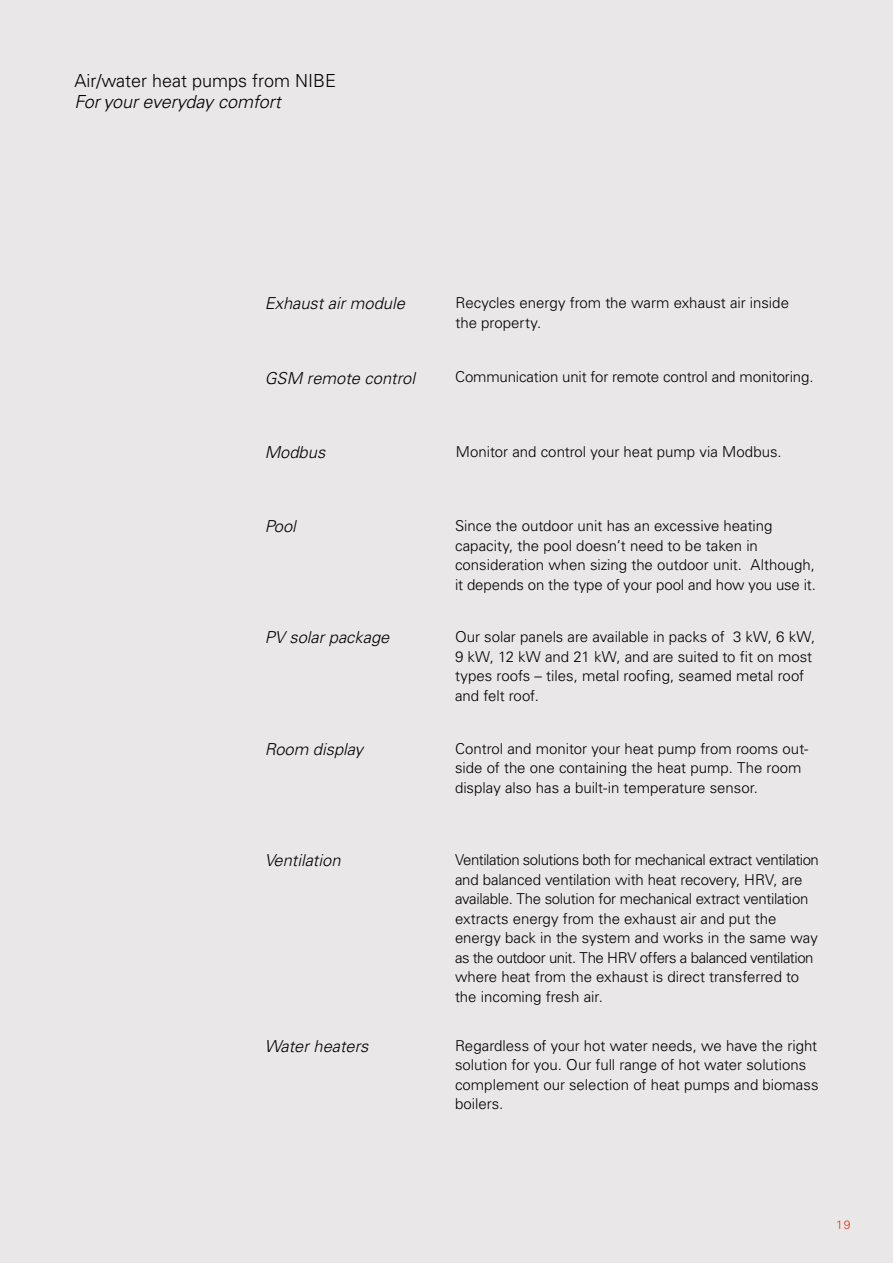
<style>
.page{position:relative;width:893px;height:1263px;background:#e9e7e7}
.page>*{position:absolute;margin:0;border:0;box-sizing:border-box;transform-origin:0 0}
.t1{font:300 18px "Univers LT Pro 45";color:#000}
.t2{font:italic 300 18px "Univers LT Pro 45";color:#000}
.t3{font:italic 300 16.5px "Univers LT Pro 45";color:#000}
.t4{font:300 15px/19.5px "Univers LT Pro 45";color:#000}
.t5{font:300 12px "Univers LT Pro 45";color:#e53012}
</style>
<div class="page">
<p class="t1" style="left:74px;top:70px;width:263px">Air/water heat pumps from NIBE</p>
<p class="t2" style="left:74px;top:91px;width:208px">For your everyday comfort</p>
<p class="t3" style="left:265px;top:293px;width:142px">Exhaust air module</p>
<p class="t4" style="left:455px;top:293px;width:335px">Recycles energy from the warm exhaust air inside the property.</p>
<p class="t3" style="left:265px;top:368px;width:152px">GSM remote control</p>
<p class="t4" style="left:455px;top:367px;width:360px">Communication unit for remote control and monitoring.</p>
<p class="t3" style="left:265px;top:442px;width:62px">Modbus</p>
<p class="t4" style="left:456px;top:442px;width:327px">Monitor and control your heat pump via Modbus.</p>
<p class="t3" style="left:265px;top:516px;width:33px">Pool</p>
<p class="t4" style="left:455px;top:516px;width:362px">Since the outdoor unit has an excessive heating capacity, the pool doesn’t need to be taken in consideration when sizing the outdoor unit. Although, it depends on the type of your pool and how you use it.</p>
<p class="t3" style="left:265px;top:627px;width:126px">PV solar package</p>
<p class="t4" style="left:455px;top:627px;width:362px">Our solar panels are available in packs of 3 kW, 6 kW, 9 kW, 12 kW and 21 kW, and are suited to fit on most types roofs – tiles, metal roofing, seamed metal roof and felt roof.</p>
<p class="t3" style="left:265px;top:739px;width:100px">Room display</p>
<p class="t4" style="left:455px;top:739px;width:355px">Control and monitor your heat pump from rooms out&shy;side of the one containing the heat pump. The room display also has a built-in temperature sensor.</p>
<p class="t3" style="left:265px;top:850px;width:77px">Ventilation</p>
<p class="t4" style="left:455px;top:850px;width:365px">Ventilation solutions both for mechanical extract ventilation and balanced ventilation with heat recovery, HRV, are available. The solution for mechanical extract ventilation extracts energy from the exhaust air and put the energy back in the system and works in the same way as the outdoor unit. The HRV offers a balanced ventilation where heat from the exhaust is direct transferred to the incoming fresh air.</p>
<p class="t3" style="left:265px;top:1036px;width:105px">Water heaters</p>
<p class="t4" style="left:455px;top:1036px;width:365px">Regardless of your hot water needs, we have the right solution for you. Our full range of hot water solutions complement our selection of heat pumps and biomass boilers.</p>
<p class="t5" style="left:836px;top:1217px;width:16px">19</p>
</div>
